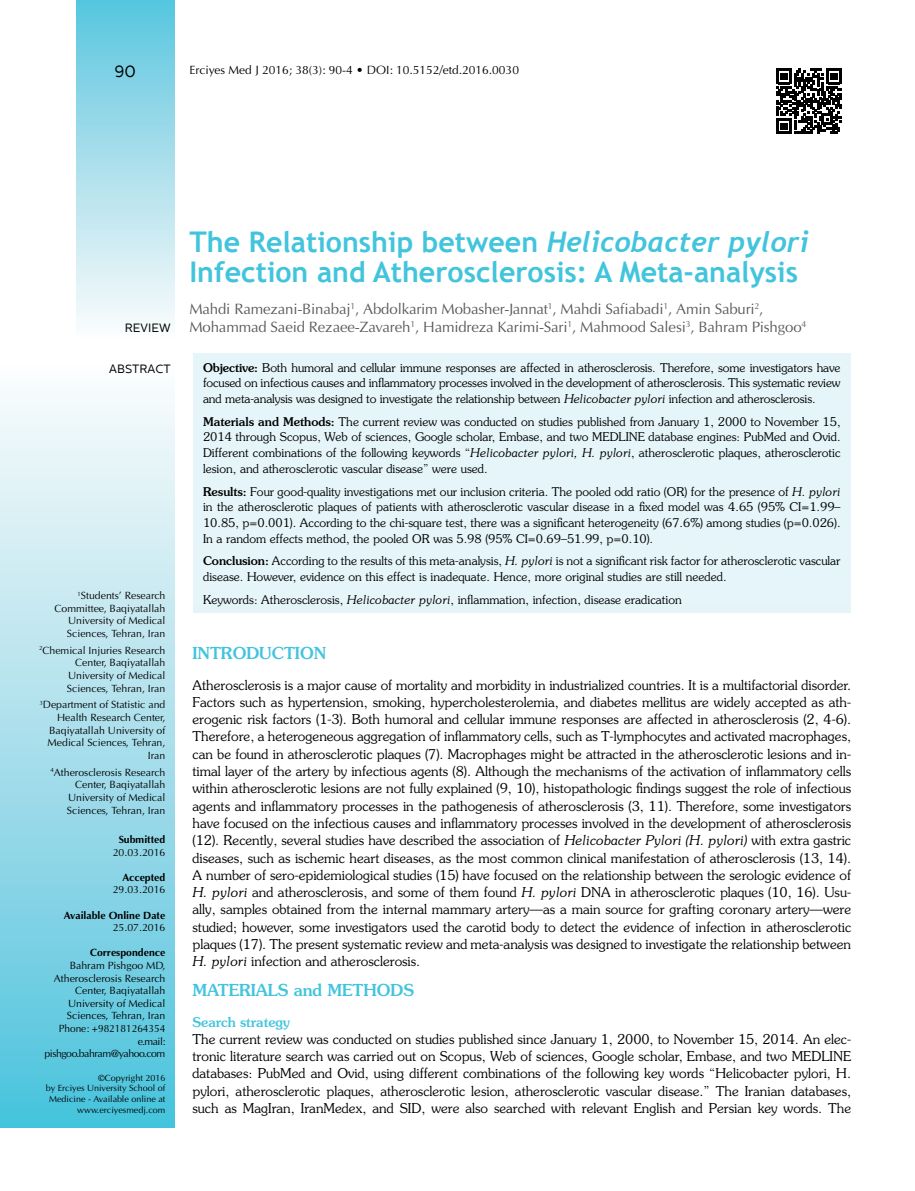
<style>
.page{position:relative;width:915px;height:1191px;background:#fff}
.page>*{position:absolute;margin:0;border:0;box-sizing:border-box;transform-origin:0 0}
.t1{font:700 28.5px/30px "Trebuchet MS";color:#42c4dd}
.t2{font:500 16.5px "Souvenir Std";color:#42c4dd}
.t3{font:16.5px "Centrale Sans";color:#000}
.t4{font:15px/18px "Optima Normal Tr";letter-spacing:-.01em;color:#58595b}
.t5{font:300 13.5px/17.2px "Souvenir Std";color:#000;text-align:justify}
.t6{font:500 13.5px "Souvenir Std";color:#42c4dd}
.t7{font:300 12px/15.8px "Souvenir Std";color:#000;text-align:justify}
.t8{font:12px "Optima Normal Tr";color:#000}
.t9{font:12px "Centrale Sans";color:#000}
.t10{font:10.5px/12.6px "Optima Normal Tr";color:#000;text-align:right}
.t11{font:10.5px "Optima Bold Tr";color:#000}
.t12{font:9px/10.8px "Optima Normal Tr";color:#000;text-align:right}
.s1{font-family:"Trebuchet";font-style:italic}
.s2{font-weight:500}
.s3{font-style:italic}
</style>
<div class="page">
<div style="left:193px;top:353px;width:657px;height:252px;background:#e5f5f9"></div>
<div style="left:76px;top:0;width:98px;height:338px;background:linear-gradient(to bottom,#5ac5dd,#fdfcfc)"></div>
<div style="left:0;top:364px;width:174px;height:763px;background:linear-gradient(to bottom,#fffcfc,#4dc2dc)"></div>
<svg style="left:776px;top:69px;width:65px;height:65px"></svg>
<div style="left:193px;top:605px;width:657px;height:7px;background:#e5f4f7"></div>
<p class="t3" style="left:114px;top:62px;width:23px">90</p>
<p class="t8" style="left:189px;top:62px;width:331px">Erciyes Med J 2016; 38(3): 90-4 • DOI: 10.5152/etd.2016.0030</p>
<p class="t9" style="left:125px;top:321px;width:47px">REVIEW</p>
<p class="t9" style="left:109px;top:362px;width:63px">ABSTRACT</p>
<p class="t10" style="left:55px;top:589px;width:112px"><sup>1</sup>Students’ Research<br>Committee, Baqiyatallah<br>University of Medical<br>Sciences, Tehran, Iran</p>
<p class="t10" style="left:39px;top:644px;width:128px"><sup>2</sup>Chemical Injuries Research<br>Center, Baqiyatallah<br>University of Medical<br>Sciences, Tehran, Iran</p>
<p class="t10" style="left:39px;top:698px;width:127px"><sup>3</sup>Department of Statistic and<br>Health Research Center,<br>Baqiyatallah University of<br>Medical Sciences, Tehran,<br>Iran</p>
<p class="t10" style="left:50px;top:766px;width:116px"><sup>4</sup>Atherosclerosis Research<br>Center, Baqiyatallah<br>University of Medical<br>Sciences, Tehran, Iran</p>
<p class="t11" style="left:119px;top:833px;width:48px">Submitted</p>
<p class="t10" style="left:113px;top:845px;width:54px">20.03.2016</p>
<p class="t11" style="left:122px;top:870px;width:44px">Accepted</p>
<p class="t10" style="left:113px;top:883px;width:54px">29.03.2016</p>
<p class="t11" style="left:64px;top:908px;width:103px">Available Online Date</p>
<p class="t10" style="left:113px;top:921px;width:54px">25.07.2016</p>
<p class="t11" style="left:90px;top:946px;width:77px">Correspondence</p>
<p class="t10" style="left:44px;top:959px;width:122px">Bahram Pishgoo MD,<br>Atherosclerosis Research<br>Center, Baqiyatallah<br>University of Medical<br>Sciences, Tehran, Iran<br>Phone: +982181264354 e.mail: pishgoo.bahram@yahoo.com</p>
<p class="t12" style="left:46px;top:1072px;width:121px">©Copyright 2016<br>by Erciyes University School of<br>Medicine - Available online at www.erciyesmedj.com</p>
<h1 class="t1" style="left:189px;top:227px;width:620px">The Relationship between <span class="s1">Helicobacter pylori<br></span>Infection and Atherosclerosis: A Meta-analysis</h1>
<p class="t4" style="left:189px;top:300px;width:618px">Mahdi Ramezani-Binabaj<sup>1</sup>, Abdolkarim Mobasher-Jannat<sup>1</sup>, Mahdi Safiabadi<sup>1</sup>, Amin Saburi<sup>2</sup>,<br>Mohammad Saeid Rezaee-Zavareh<sup>1</sup>, Hamidreza Karimi-Sari<sup>1</sup>, Mahmood Salesi<sup>3</sup>, Bahram Pishgoo<sup>4</sup></p>
<p class="t7" style="left:203px;top:359px;width:638px"><span class="s2">Objective:</span> Both humoral and cellular immune responses are affected in atherosclerosis. Therefore, some investigators have focused on infectious causes and inflammatory processes involved in the development of atherosclerosis. This systematic review and meta-analysis was designed to investigate the relationship between <span class="s3">Helicobacter pylori</span> infection and atherosclerosis.</p>
<p class="t7" style="left:203px;top:413px;width:638px"><span class="s2">Materials and Methods:</span> The current review was conducted on studies published from January 1, 2000 to November 15, 2014 through Scopus, Web of sciences, Google scholar, Embase, and two MEDLINE database engines: PubMed and Ovid.<br>Different combinations of the following keywords “<span class="s3">Helicobacter pylori, H. pylori</span>, atherosclerotic plaques, atherosclerotic lesion, and atherosclerotic vascular disease” were used.</p>
<p class="t7" style="left:203px;top:483px;width:638px"><span class="s2">Results:</span> Four good-quality investigations met our inclusion criteria. The pooled odd ratio (OR) for the presence of <span class="s3">H. pylori </span>in the atherosclerotic plaques of patients with atherosclerotic vascular disease in a fixed model was 4.65 (95% CI=1.99– 10.85, p=0.001). According to the chi-square test, there was a significant heterogeneity (67.6%) among studies (p=0.026).<br>In a random effects method, the pooled OR was 5.98 (95% CI=0.69–51.99, p=0.10).</p>
<p class="t7" style="left:203px;top:553px;width:638px"><span class="s2">Conclusion:</span> According to the results of this meta-analysis, <span class="s3">H. pylori</span> is not a significant risk factor for atherosclerotic vascular disease. However, evidence on this effect is inadequate. Hence, more original studies are still needed.</p>
<p class="t7" style="left:203px;top:591px;width:480px">Keywords: Atherosclerosis, <span class="s3">Helicobacter pylori</span>, inflammation, infection, disease eradication</p>
<p class="t2" style="left:192px;top:643px;width:135px">INTRODUCTION</p>
<p class="t5" style="left:192px;top:676px;width:660px">Atherosclerosis is a major cause of mortality and morbidity in industrialized countries. It is a multifactorial disorder.<br>Factors such as hypertension, smoking, hypercholesterolemia, and diabetes mellitus are widely accepted as ath&shy;erogenic risk factors (1-3). Both humoral and cellular immune responses are affected in atherosclerosis (2, 4-6).<br>Therefore, a heterogeneous aggregation of inflammatory cells, such as T-lymphocytes and activated macrophages, can be found in atherosclerotic plaques (7). Macrophages might be attracted in the atherosclerotic lesions and in&shy;timal layer of the artery by infectious agents (8). Although the mechanisms of the activation of inflammatory cells within atherosclerotic lesions are not fully explained (9, 10), histopathologic findings suggest the role of infectious agents and inflammatory processes in the pathogenesis of atherosclerosis (3, 11). Therefore, some investigators have focused on the infectious causes and inflammatory processes involved in the development of atherosclerosis (12). Recently, several studies have described the association of <span class="s3">Helicobacter Pylori (H. pylori)</span> with extra gastric diseases, such as ischemic heart diseases, as the most common clinical manifestation of atherosclerosis (13, 14).<br>A number of sero-epidemiological studies (15) have focused on the relationship between the serologic evidence of <span class="s3">H. pylori</span> and atherosclerosis, and some of them found <span class="s3">H. pylori</span> DNA in atherosclerotic plaques (10, 16). Usu&shy;ally, samples obtained from the internal mammary artery—as a main source for grafting coronary artery—were studied; however, some investigators used the carotid body to detect the evidence of infection in atherosclerotic plaques (17). The present systematic review and meta-analysis was designed to investigate the relationship between <span class="s3">H. pylori</span> infection and atherosclerosis.</p>
<p class="t2" style="left:192px;top:980px;width:223px">MATERIALS and METHODS</p>
<p class="t6" style="left:192px;top:1013px;width:99px">Search strategy</p>
<p class="t5" style="left:192px;top:1030px;width:660px">The current review was conducted on studies published since January 1, 2000, to November 15, 2014. An elec&shy;tronic literature search was carried out on Scopus, Web of sciences, Google scholar, Embase, and two MEDLINE databases: PubMed and Ovid, using different combinations of the following key words “Helicobacter pylori, H. pylori, atherosclerotic plaques, atherosclerotic lesion, atherosclerotic vascular disease.” The Iranian databases, such as MagIran, IranMedex, and SID, were also searched with relevant English and Persian key words. The</p>
</div>
